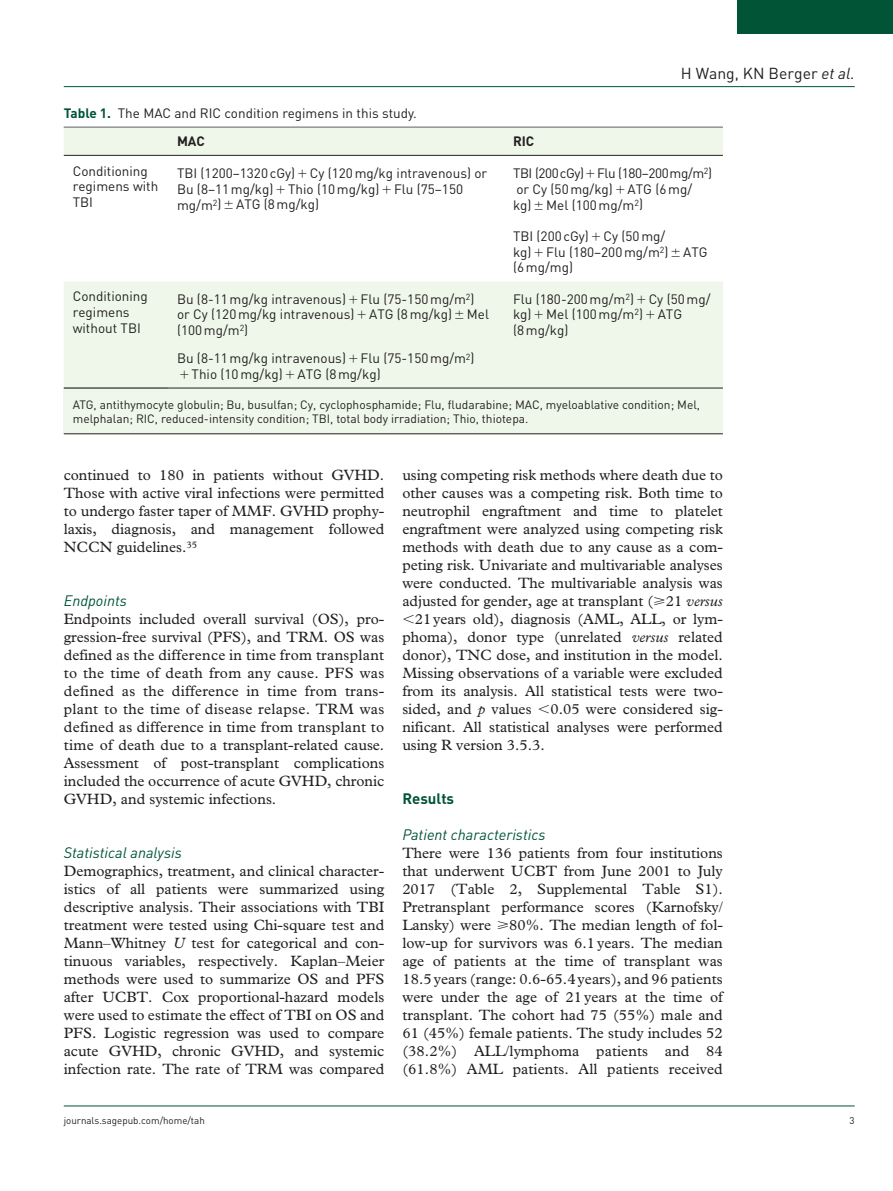
<style>
.page{position:relative;width:893px;height:1191px;background:#fff}
.page>*{position:absolute;margin:0;border:0;box-sizing:border-box;transform-origin:0 0}
.t1{font:15.75px "DIN";color:#231f20}
.t2{font:15px/18px "Plantin Std";color:#231f20;text-align:justify}
.t3{font:italic 15px "DIN";color:#015436}
.t4{font:700 15px "DIN";color:#015436}
.t5{font:13.5px/15.8px "DIN";color:#231f20}
.t6{font:700 13.5px "DIN";color:#231f20}
.t7{font:12px/14.2px "DIN";color:#231f20}
.t8{font:9.75px "DIN";color:#231f20}
.s1{font-weight:700;color:#015436}
.s2{font-weight:700}
.s3{font-style:italic}
</style>
<div class="page">
<hr style="left:64px;top:86px;width:791px;height:1px;background:#015436">
<hr style="left:64px;top:1105px;width:791px;height:1px;background:#015436">
<div style="left:738px;top:0;width:155px;height:34px;background:#015436"></div>
<div style="left:64px;top:388px;width:659px;height:46px;background:#eff7ea"></div>
<hr style="left:64px;top:127px;width:659px;height:1px;background:#231f20">
<hr style="left:64px;top:433px;width:659px;height:1px;background:#231f20">
<div style="left:64px;top:128px;width:659px;height:260px;background:#eff7ea"></div>
<svg style="left:64px;top:156px;width:659px;height:125px"></svg>
<hr style="left:64px;top:155px;width:104px;height:1px;background:#231f20">
<hr style="left:168px;top:155px;width:336px;height:1px;background:#231f20">
<hr style="left:504px;top:155px;width:219px;height:1px;background:#231f20">
<hr style="left:64px;top:388px;width:104px;height:1px;background:#000">
<hr style="left:168px;top:388px;width:336px;height:1px;background:#231f20">
<hr style="left:504px;top:388px;width:219px;height:1px;background:#231f20">
<svg style="left:298px;top:170px;width:8px;height:8px"></svg>
<svg style="left:277px;top:185px;width:8px;height:8px"></svg>
<svg style="left:383px;top:185px;width:8px;height:8px"></svg>
<svg style="left:225px;top:201px;width:8px;height:8px"></svg>
<svg style="left:587px;top:170px;width:8px;height:8px"></svg>
<svg style="left:616px;top:185px;width:8px;height:8px"></svg>
<svg style="left:535px;top:201px;width:8px;height:8px"></svg>
<svg style="left:592px;top:232px;width:8px;height:8px"></svg>
<svg style="left:535px;top:248px;width:8px;height:8px"></svg>
<svg style="left:672px;top:248px;width:8px;height:8px"></svg>
<svg style="left:349px;top:295px;width:8px;height:8px"></svg>
<svg style="left:358px;top:311px;width:8px;height:8px"></svg>
<svg style="left:456px;top:311px;width:7px;height:8px"></svg>
<svg style="left:637px;top:295px;width:8px;height:8px"></svg>
<svg style="left:535px;top:311px;width:8px;height:8px"></svg>
<svg style="left:646px;top:311px;width:8px;height:8px"></svg>
<svg style="left:349px;top:355px;width:8px;height:8px"></svg>
<svg style="left:180px;top:371px;width:8px;height:8px"></svg>
<svg style="left:286px;top:371px;width:8px;height:8px"></svg>
<p class="t5" style="left:177px;top:98px;width:241px;line-height:28.5px;text-indent:-113px"><span class="s1">Table 1.</span> The MAC and RIC condition regimens in this study.<br><span class="s2">MAC</span></p>
<p class="t6" style="left:513px;top:133px;width:23px">RIC</p>
<p class="t1" style="left:681px;top:63px;width:175px">H Wang, KN Berger <span class="s3">et al.</span></p>
<p class="t5" style="left:73px;top:163px;width:87px">Conditioning regimens with<br>TBI</p>
<p class="t5" style="left:177px;top:165px;width:312px">TBI (1200–1320cGy) Cy (120mg/kg intravenous) or<br>Bu (8–11mg/kg) Thio (10mg/kg) Flu (75–150 mg/m<sup>2</sup>) ATG (8mg/kg)</p>
<p class="t5" style="left:513px;top:165px;width:201px">TBI (200cGy) Flu (180–200mg/m<sup>2</sup>) or Cy (50mg/kg) ATG (6mg/<br>kg) Mel (100mg/m<sup>2</sup>)</p>
<p class="t5" style="left:513px;top:228px;width:196px">TBI (200cGy) Cy (50mg/<br>kg) Flu (180–200mg/m<sup>2</sup>) ATG (6mg/mg)</p>
<p class="t5" style="left:73px;top:288px;width:77px">Conditioning regimens without TBI</p>
<p class="t5" style="left:177px;top:290px;width:314px">Bu (8-11mg/kg intravenous) Flu (75-150mg/m<sup>2</sup>) or Cy (120mg/kg intravenous) ATG (8mg/kg) Mel (100mg/m<sup>2</sup>)</p>
<p class="t5" style="left:513px;top:290px;width:199px">Flu (180-200mg/m<sup>2</sup>) Cy (50mg/ kg) Mel (100mg/m<sup>2</sup>) ATG (8mg/kg)</p>
<p class="t5" style="left:192px;top:350px;width:284px;text-indent:-15px">Bu (8-11mg/kg intravenous) Flu (75-150mg/m<sup>2</sup>)<br>Thio (10mg/kg) ATG (8mg/kg)</p>
<p class="t7" style="left:73px;top:397px;width:629px">ATG, antithymocyte globulin; Bu, busulfan; Cy, cyclophosphamide; Flu, fludarabine; MAC, myeloablative condition; Mel, melphalan; RIC, reduced-intensity condition; TBI, total body irradiation; Thio, thiotepa.</p>
<p class="t2" style="left:64px;top:466px;width:322px">continued to 180 in patients without GVHD.<br>Those with active viral infections were permitted to undergo faster taper of MMF. GVHD prophy&shy;laxis, diagnosis, and management followed NCCN guidelines.<sup>35</sup></p>
<p class="t3" style="left:64px;top:591px;width:65px">Endpoints</p>
<p class="t2" style="left:64px;top:610px;width:322px">Endpoints included overall survival (OS), pro&shy;gression-free survival (PFS), and TRM. OS was defined as the difference in time from transplant to the time of death from any cause. PFS was defined as the difference in time from trans&shy;plant to the time of disease relapse. TRM was defined as difference in time from transplant to time of death due to a transplant-related cause.<br>Assessment of post-transplant complications included the occurrence of acute GVHD, chronic GVHD, and systemic infections.</p>
<p class="t3" style="left:64px;top:843px;width:119px">Statistical analysis</p>
<p class="t2" style="left:64px;top:862px;width:322px">Demographics, treatment, and clinical character&shy;istics of all patients were summarized using descriptive analysis. Their associations with TBI treatment were tested using Chi-square test and Mann–Whitney <span class="s3">U</span> test for categorical and con&shy;tinuous variables, respectively. Kaplan–Meier methods were used to summarize OS and PFS after UCBT. Cox proportional-hazard models were used to estimate the effect of TBI on OS and PFS. Logistic regression was used to compare acute GVHD, chronic GVHD, and systemic infection rate. The rate of TRM was compared</p>
<p class="t2" style="left:402px;top:466px;width:322px">using competing risk methods where death due to</p>
<p class="t2" style="left:402px;top:484px;width:322px">other causes was a competing risk. Both time to</p>
<p class="t2" style="left:402px;top:502px;width:322px">neutrophil engraftment and time to platelet</p>
<p class="t2" style="left:402px;top:520px;width:322px">engraftment were analyzed using competing risk</p>
<p class="t2" style="left:402px;top:538px;width:322px">methods with death due to any cause as a com-</p>
<p class="t2" style="left:402px;top:556px;width:322px">peting risk. Univariate and multivariable analyses</p>
<p class="t2" style="left:402px;top:574px;width:322px">were conducted. The multivariable analysis was</p>
<p class="t2" style="left:402px;top:592px;width:322px">adjusted for gender, age at transplant (⩾21 <span class="s3">versus</span></p>
<p class="t2" style="left:415px;top:610px;width:310px">21years old), diagnosis (AML, ALL, or lym-</p>
<p class="t2" style="left:402px;top:628px;width:322px">phoma), donor type (unrelated <span class="s3">versus</span> related</p>
<p class="t2" style="left:402px;top:646px;width:322px">donor), TNC dose, and institution in the model.</p>
<p class="t2" style="left:402px;top:664px;width:322px">Missing observations of a variable were excluded</p>
<p class="t2" style="left:402px;top:682px;width:322px">from its analysis. All statistical tests were two-</p>
<p class="t2" style="left:402px;top:700px;width:131px">sided, and <span class="s3">p</span> values</p>
<p class="t2" style="left:402px;top:700px;width:322px;text-indent:148px">0.05 were considered sig&shy;nificant. All statistical analyses were performed using R version 3.5.3.</p>
<p class="t4" style="left:402px;top:789px;width:53px">Results</p>
<p class="t3" style="left:402px;top:825px;width:145px">Patient characteristics</p>
<p class="t2" style="left:402px;top:844px;width:322px">There were 136 patients from four institutions that underwent UCBT from June 2001 to July 2017 (Table 2, Supplemental Table S1).<br>Pretransplant performance scores (Karnofsky/ Lansky) were ⩾80%. The median length of fol&shy;low-up for survivors was 6.1years. The median age of patients at the time of transplant was 18.5years (range: 0.6-65.4years), and 96 patients were under the age of 21years at the time of transplant. The cohort had 75 (55%) male and 61 (45%) female patients. The study includes 52 (38.2%) ALL/lymphoma patients and 84 (61.8%) AML patients. All patients received</p>
<p class="t8" style="left:64px;top:1114px;width:143px">journals.sagepub.com/home/tah</p>
<p class="t8" style="left:850px;top:1114px;width:7px">3</p>
</div>
